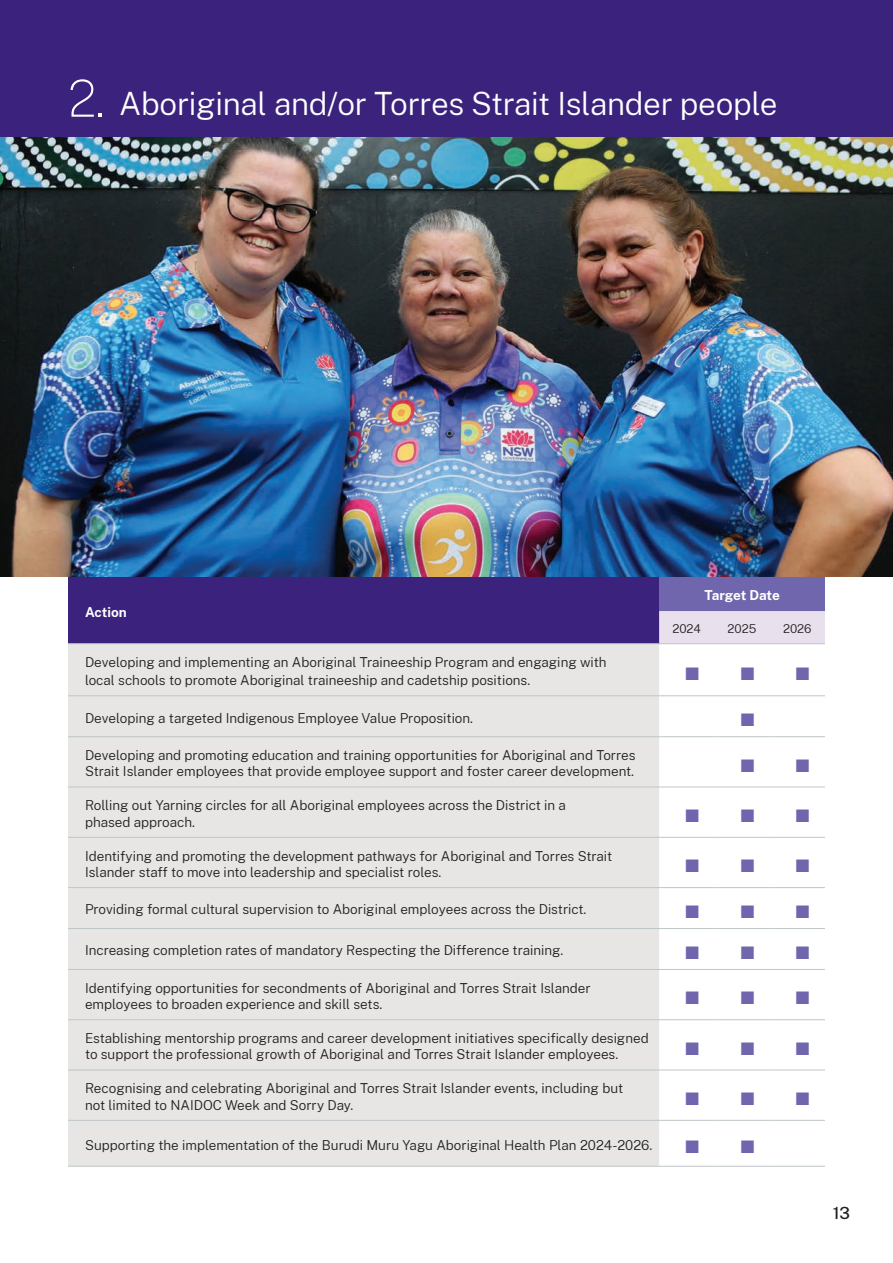
<style>
.page{position:relative;width:893px;height:1263px;background:#fff}
.page>*{position:absolute;margin:0;border:0;box-sizing:border-box;transform-origin:0 0}
.t1{font:100 51px "Public Sans";color:#fff}
.t2{font:300 31.5px "Public Sans";letter-spacing:-.01em;color:#fff}
.t3{font:27px "Arial";color:#6f66ae}
.t4{font:500 16.5px "Public Sans";color:#231f20}
.t5{font:300 13.5px/16.2px "Public Sans";color:#231f20}
.t6{font:700 13.5px "Public Sans";letter-spacing:-.01em;color:#fff}
.t7{font:300 12px "Public Sans";color:#231f20}
.s1{font-family:"Arial";font-weight:400;font-size:27px;color:#6f66ae}
</style>
<div class="page">
<img style="left:0;top:136px;width:1px;height:272px">
<img style="left:1px;top:136px;width:892px;height:441px">
<div style="left:0;top:0;width:893px;height:136px;background:#3b237d"></div>
<div style="left:68px;top:577px;width:591px;height:67px;background:#3b237d"></div>
<div style="left:659px;top:577px;width:166px;height:34px;background:#6f66ae"></div>
<div style="left:659px;top:611px;width:166px;height:32px;background:#e9e0ee"></div>
<div style="left:68px;top:644px;width:591px;height:522px;background:#e8e6e5"></div>
<hr style="left:68px;top:643px;width:591px;height:1px;background:#bec6c7">
<hr style="left:68px;top:695px;width:591px;height:1px;background:#bec6c7">
<hr style="left:659px;top:695px;width:55px;height:1px;background:#bec6c7">
<hr style="left:714px;top:695px;width:56px;height:1px;background:#bec6c7">
<hr style="left:770px;top:695px;width:55px;height:1px;background:#bec6c7">
<hr style="left:68px;top:736px;width:591px;height:1px;background:#bec6c7">
<hr style="left:659px;top:736px;width:55px;height:1px;background:#bec6c7">
<hr style="left:714px;top:736px;width:56px;height:1px;background:#bec6c7">
<hr style="left:770px;top:736px;width:55px;height:1px;background:#bec6c7">
<hr style="left:68px;top:787px;width:591px;height:1px;background:#bec6c7">
<hr style="left:659px;top:787px;width:55px;height:1px;background:#bec6c7">
<hr style="left:714px;top:787px;width:56px;height:1px;background:#bec6c7">
<hr style="left:770px;top:787px;width:55px;height:1px;background:#bec6c7">
<hr style="left:68px;top:837px;width:591px;height:1px;background:#bec6c7">
<hr style="left:659px;top:837px;width:55px;height:1px;background:#bec6c7">
<hr style="left:714px;top:837px;width:56px;height:1px;background:#bec6c7">
<hr style="left:770px;top:837px;width:55px;height:1px;background:#bec6c7">
<hr style="left:68px;top:887px;width:591px;height:1px;background:#bec6c7">
<hr style="left:659px;top:887px;width:55px;height:1px;background:#bec6c7">
<hr style="left:714px;top:887px;width:56px;height:1px;background:#bec6c7">
<hr style="left:770px;top:887px;width:55px;height:1px;background:#bec6c7">
<hr style="left:68px;top:928px;width:591px;height:1px;background:#bec6c7">
<hr style="left:659px;top:928px;width:55px;height:1px;background:#bec6c7">
<hr style="left:714px;top:928px;width:56px;height:1px;background:#bec6c7">
<hr style="left:770px;top:928px;width:55px;height:1px;background:#bec6c7">
<hr style="left:68px;top:969px;width:591px;height:1px;background:#bec6c7">
<hr style="left:659px;top:969px;width:55px;height:1px;background:#bec6c7">
<hr style="left:714px;top:969px;width:56px;height:1px;background:#bec6c7">
<hr style="left:770px;top:969px;width:55px;height:1px;background:#bec6c7">
<hr style="left:68px;top:1019px;width:591px;height:1px;background:#bec6c7">
<hr style="left:659px;top:1019px;width:55px;height:1px;background:#bec6c7">
<hr style="left:714px;top:1019px;width:56px;height:1px;background:#bec6c7">
<hr style="left:770px;top:1019px;width:55px;height:1px;background:#bec6c7">
<hr style="left:68px;top:1070px;width:591px;height:1px;background:#bec6c7">
<hr style="left:659px;top:1070px;width:55px;height:1px;background:#bec6c7">
<hr style="left:714px;top:1070px;width:56px;height:1px;background:#bec6c7">
<hr style="left:770px;top:1070px;width:55px;height:1px;background:#bec6c7">
<hr style="left:68px;top:1120px;width:591px;height:1px;background:#bec6c7">
<hr style="left:659px;top:1120px;width:55px;height:1px;background:#bec6c7">
<hr style="left:714px;top:1120px;width:56px;height:1px;background:#bec6c7">
<hr style="left:770px;top:1120px;width:55px;height:1px;background:#bec6c7">
<hr style="left:68px;top:1166px;width:591px;height:1px;background:#bec6c7">
<hr style="left:659px;top:1166px;width:55px;height:1px;background:#bec6c7">
<hr style="left:714px;top:1166px;width:56px;height:1px;background:#bec6c7">
<hr style="left:770px;top:1166px;width:55px;height:1px;background:#bec6c7">
<hr style="left:659px;top:643px;width:55px;height:1px;background:#bec6c7">
<hr style="left:714px;top:643px;width:56px;height:1px;background:#bec6c7">
<hr style="left:770px;top:643px;width:55px;height:1px;background:#bec6c7">
<h1 class="t1" style="left:68px;top:64px;width:38px">2.</h1>
<h2 class="t2" style="left:119px;top:82px;width:660px">Aboriginal and/or Torres Strait Islander people</h2>
<p class="t6" style="left:85px;top:602px;width:43px">Action</p>
<p class="t6" style="left:704px;top:585px;width:77px">Target Date</p>
<p class="t7" style="left:672px;top:620px;width:30px">2024</p>
<p class="t7" style="left:728px;top:620px;width:30px">2025</p>
<p class="t7" style="left:783px;top:620px;width:30px">2026</p>
<p class="t5" style="left:85px;top:653px;width:523px;line-height:18px">Developing and implementing an Aboriginal Traineeship Program and engaging with local schools to promote Aboriginal traineeship and cadetship positions.</p>
<h3 class="t3" style="left:684px;top:651px;width:73px">■ ■</h3>
<h3 class="t3" style="left:795px;top:651px;width:18px">■</h3>
<p class="t5" style="left:85px;top:709px;width:390px">Developing a targeted Indigenous Employee Value Proposition.</p>
<h3 class="t3" style="left:739px;top:698px;width:18px">■</h3>
<p class="t5" style="left:85px;top:747px;width:552px">Developing and promoting education and training opportunities for Aboriginal and Torres<br>Strait Islander employees that provide employee support and foster career development.</p>
<h3 class="t3" style="left:739px;top:744px;width:73px">■ ■</h3>
<p class="t5" style="left:85px;top:797px;width:482px">Rolling out Yarning circles for all Aboriginal employees across the District in a phased approach.</p>
<h3 class="t3" style="left:684px;top:794px;width:73px">■ ■</h3>
<h3 class="t3" style="left:795px;top:794px;width:18px">■</h3>
<p class="t5" style="left:85px;top:847px;width:529px">Identifying and promoting the development pathways for Aboriginal and Torres Strait<br>Islander staff to move into leadership and specialist roles.</p>
<h3 class="t3" style="left:684px;top:844px;width:73px">■ ■</h3>
<h3 class="t3" style="left:795px;top:844px;width:18px">■</h3>
<p class="t5" style="left:85px;top:901px;width:503px">Providing formal cultural supervision to Aboriginal employees across the District.</p>
<h3 class="t3" style="left:684px;top:890px;width:73px">■ ■</h3>
<h3 class="t3" style="left:795px;top:890px;width:18px">■</h3>
<p class="t5" style="left:85px;top:942px;width:480px">Increasing completion rates of mandatory Respecting the Difference training.</p>
<h3 class="t3" style="left:684px;top:931px;width:73px">■ ■</h3>
<h3 class="t3" style="left:795px;top:931px;width:18px">■</h3>
<p class="t5" style="left:85px;top:979px;width:507px">Identifying opportunities for secondments of Aboriginal and Torres Strait Islander employees to broaden experience and skill sets.</p>
<h3 class="t3" style="left:684px;top:976px;width:73px">■ ■</h3>
<h3 class="t3" style="left:795px;top:976px;width:18px">■</h3>
<p class="t5" style="left:85px;top:1029px;width:565px">Establishing mentorship programs and career development initiatives specifically designed to support the professional growth of Aboriginal and Torres Strait Islander employees.</p>
<h3 class="t3" style="left:684px;top:1027px;width:73px">■ ■</h3>
<h3 class="t3" style="left:795px;top:1027px;width:18px">■</h3>
<p class="t5" style="left:85px;top:1080px;width:540px">Recognising and celebrating Aboriginal and Torres Strait Islander events, including but not limited to NAIDOC Week and Sorry Day.</p>
<h3 class="t3" style="left:684px;top:1077px;width:73px">■ ■</h3>
<h3 class="t3" style="left:795px;top:1077px;width:18px">■</h3>
<p class="t5" style="left:85px;top:1136px;width:617px">Supporting the implementation of the Burudi Muru Yagu Aboriginal Health Plan 2024-2026. <span class="s1">■</span></p>
<h3 class="t3" style="left:739px;top:1125px;width:18px">■</h3>
<p class="t4" style="left:833px;top:1202px;width:19px">13</p>
</div>
